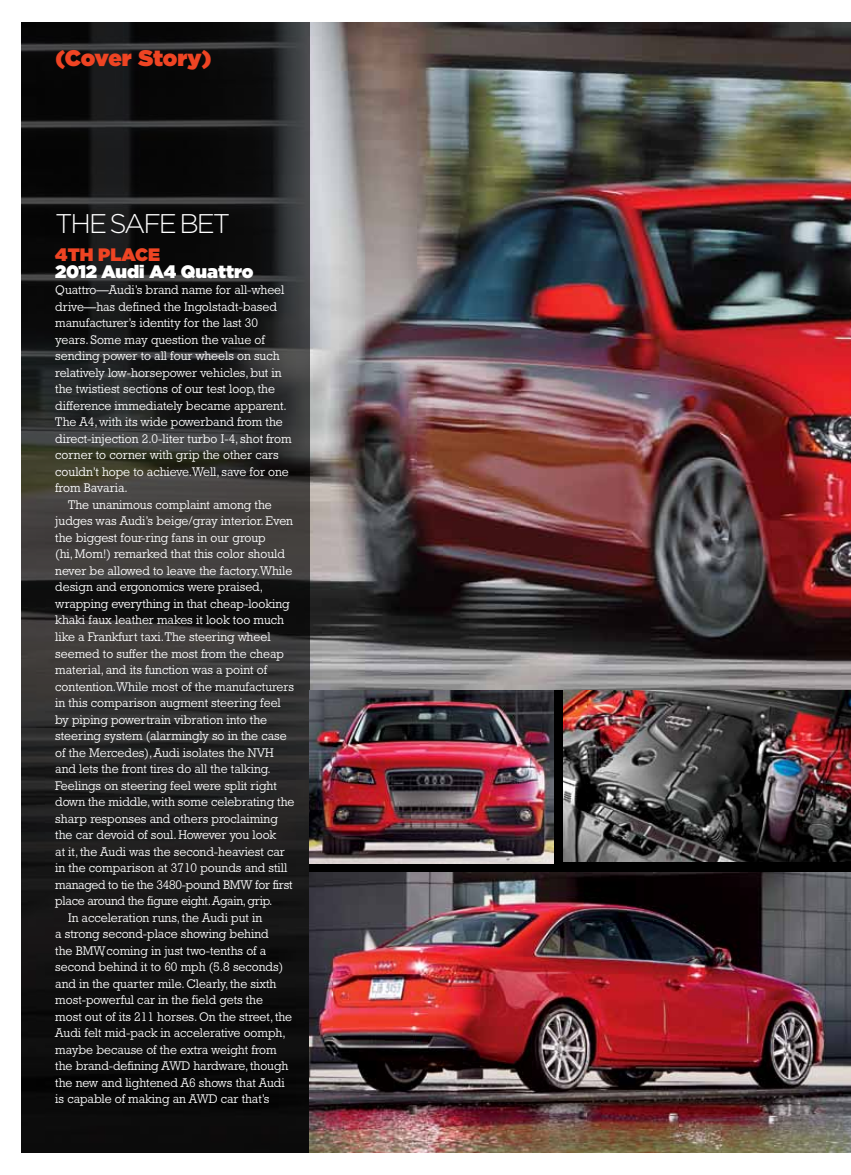
<style>
.page{position:relative;width:851px;height:1175px;background:#fff}
.page>*{position:absolute;margin:0;border:0;box-sizing:border-box;transform-origin:0 0}
.t1{font:300 27px "Gotham";letter-spacing:-.08em;color:#fff}
.t2{font:900 22.5px "Gotham";color:#ef4423}
.t3{font:900 18px "Gotham";letter-spacing:-.005em;color:#fff}
.t4{font:900 18px "Gotham";color:#ef4423}
.t5{font:12.75px "Rockwell Std";color:#fff}
.t6{font:12.75px "Rockwell Std";letter-spacing:-.02em;color:#fff}
</style>
<div class="page">
<img style="left:309px;top:22px;width:541px;height:668px">
<svg style="left:21px;top:22px;width:288px;height:1130px;background:#1e1e1d"></svg>
<div style="left:309px;top:690px;width:541px;height:462px;background:#000"></div>
<img style="left:309px;top:690px;width:245px;height:173px">
<img style="left:563px;top:690px;width:287px;height:172px">
<img style="left:309px;top:872px;width:541px;height:280px">
<h2 class="t2" style="left:55px;top:45px;width:158px">(Cover Story)</h2>
<h1 class="t1" style="left:55px;top:207px;width:176px">THE SAFE BET</h1>
<h3 class="t4" style="left:55px;top:244px;width:93px">4TH PLACE</h3>
<h3 class="t3" style="left:55px;top:261px;width:200px">2012 Audi A4 Quattro</h3>
<p class="t5" style="left:55px;top:283px;width:230px">Quattro—Audi’s brand name for all-wheel</p>
<p class="t5" style="left:55px;top:299px;width:223px">drive—has defined the Ingolstadt-based</p>
<p class="t5" style="left:55px;top:316px;width:204px">manufacturer’s identity for the last 30</p>
<p class="t5" style="left:55px;top:332px;width:211px">years. Some may question the value of</p>
<p class="t5" style="left:55px;top:349px;width:226px">sending power to all four wheels on such</p>
<p class="t5" style="left:55px;top:365px;width:228px">relatively low-horsepower vehicles, but in</p>
<p class="t5" style="left:55px;top:382px;width:221px">the twistiest sections of our test loop, the</p>
<p class="t5" style="left:55px;top:398px;width:233px">difference immediately became apparent.</p>
<p class="t5" style="left:55px;top:415px;width:229px">The A4, with its wide powerband from the</p>
<p class="t5" style="left:55px;top:431px;width:238px">direct-injection 2.0-liter turbo I-4, shot from</p>
<p class="t5" style="left:55px;top:448px;width:225px">corner to corner with grip the other cars</p>
<p class="t5" style="left:55px;top:464px;width:235px">couldn’t hope to achieve.Well, save for one</p>
<p class="t5" style="left:55px;top:481px;width:74px">from Bavaria.</p>
<p class="t5" style="left:68px;top:497px;width:205px">The unanimous complaint among the</p>
<p class="t5" style="left:55px;top:514px;width:239px">judges was Audi’s beige/gray interior. Even</p>
<p class="t5" style="left:55px;top:530px;width:212px">the biggest four-ring fans in our group</p>
<p class="t5" style="left:55px;top:547px;width:231px">(hi, Mom!) remarked that this color should</p>
<p class="t5" style="left:55px;top:563px;width:238px">never be allowed to leave the factory.While</p>
<p class="t5" style="left:55px;top:580px;width:209px">design and ergonomics were praised,</p>
<p class="t5" style="left:55px;top:596px;width:236px">wrapping everything in that cheap-looking</p>
<p class="t5" style="left:55px;top:613px;width:230px">khaki faux leather makes it look too much</p>
<p class="t5" style="left:55px;top:629px;width:217px">like a Frankfurt taxi.The steering wheel</p>
<p class="t5" style="left:55px;top:646px;width:230px">seemed to suffer the most from the cheap</p>
<p class="t5" style="left:55px;top:662px;width:213px">material, and its function was a point of</p>
<p class="t5" style="left:55px;top:679px;width:240px">contention.While most of the manufacturers</p>
<p class="t5" style="left:55px;top:695px;width:227px">in this comparison augment steering feel</p>
<p class="t5" style="left:55px;top:712px;width:213px">by piping powertrain vibration into the</p>
<p class="t5" style="left:55px;top:728px;width:233px">steering system (alarmingly so in the case</p>
<p class="t5" style="left:55px;top:745px;width:220px">of the Mercedes), Audi isolates the NVH</p>
<p class="t5" style="left:55px;top:761px;width:217px">and lets the front tires do all the talking.</p>
<p class="t5" style="left:55px;top:778px;width:223px">Feelings on steering feel were split right</p>
<p class="t5" style="left:55px;top:794px;width:241px">down the middle, with some celebrating the</p>
<p class="t5" style="left:55px;top:811px;width:224px">sharp responses and others proclaiming</p>
<p class="t5" style="left:55px;top:827px;width:222px">the car devoid of soul. However you look</p>
<p class="t5" style="left:55px;top:844px;width:231px">at it, the Audi was the second-heaviest car</p>
<p class="t5" style="left:55px;top:860px;width:233px">in the comparison at 3710 pounds and still</p>
<p class="t6" style="left:55px;top:877px;width:239px">managed to tie the 3480-pound BMW for first</p>
<p class="t6" style="left:55px;top:893px;width:218px">place around the figure eight. Again, grip.</p>
<p class="t5" style="left:68px;top:910px;width:196px">In acceleration runs, the Audi put in</p>
<p class="t5" style="left:55px;top:926px;width:215px">a strong second-place showing behind</p>
<p class="t5" style="left:55px;top:943px;width:212px">the BMW, coming in just two-tenths of a</p>
<p class="t5" style="left:55px;top:959px;width:229px">second behind it to 60 mph (5.8 seconds)</p>
<p class="t5" style="left:55px;top:976px;width:222px">and in the quarter mile. Clearly, the sixth</p>
<p class="t5" style="left:55px;top:992px;width:209px">most-powerful car in the field gets the</p>
<p class="t5" style="left:55px;top:1009px;width:238px">most out of its 211 horses. On the street, the</p>
<p class="t5" style="left:55px;top:1025px;width:232px">Audi felt mid-pack in accelerative oomph,</p>
<p class="t5" style="left:55px;top:1042px;width:223px">maybe because of the extra weight from</p>
<p class="t5" style="left:55px;top:1058px;width:235px">the brand-defining AWD hardware, though</p>
<p class="t5" style="left:55px;top:1075px;width:231px">the new and lightened A6 shows that Audi</p>
<p class="t5" style="left:55px;top:1091px;width:215px">is capable of making an AWD car that’s</p>
</div>
